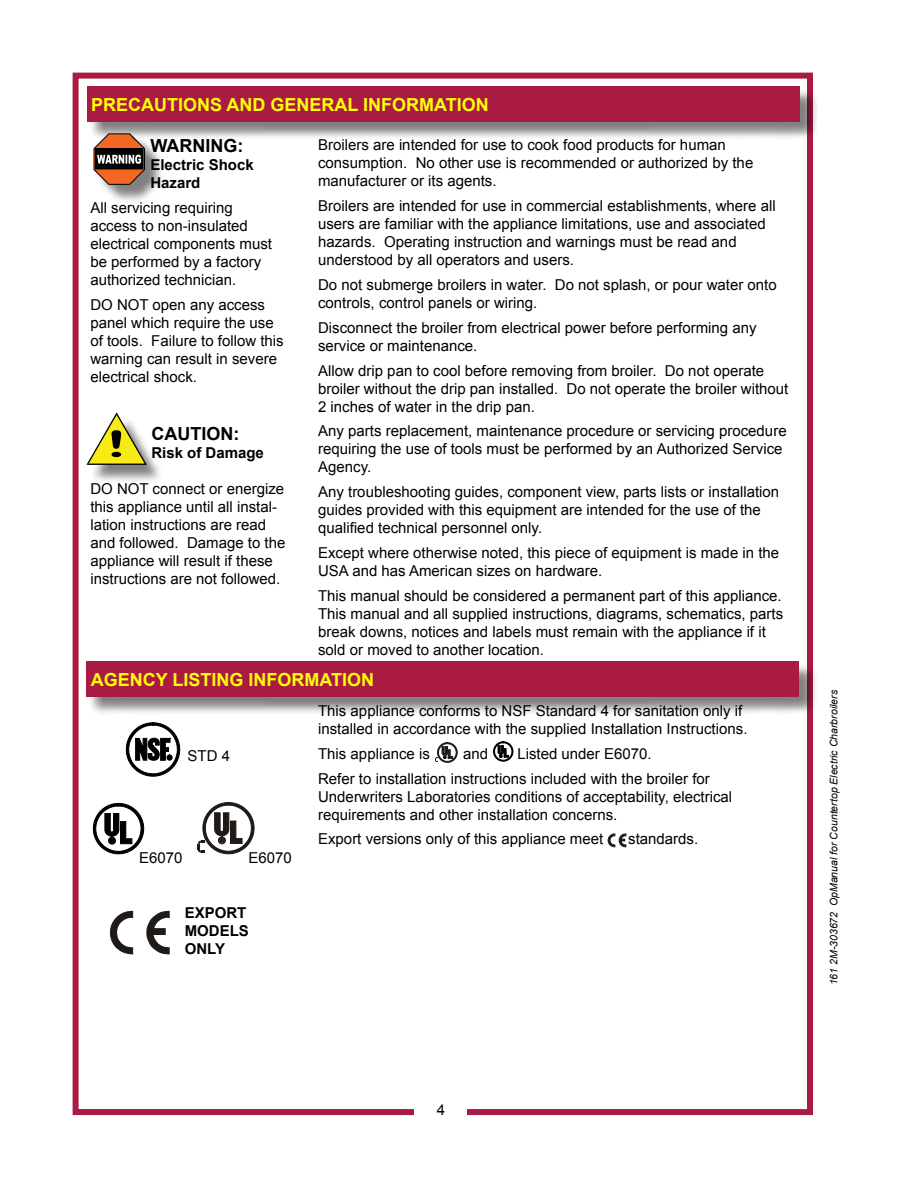
<style>
.page{position:relative;width:918px;height:1188px;background:#fff}
.page>*{position:absolute;margin:0;border:0;box-sizing:border-box;transform-origin:0 0}
.t1{font:700 18px "Arial";color:#ff0}
.t2{font:700 18px "Arial";color:#000}
.t3{font:15px/18px "Arial";color:#000}
.t4{font:700 15px/18px "Arial";color:#000}
.t5{font:italic 10.5px "Arial";color:#000}
</style>
<div class="page">
<div style="left:73px;top:73px;width:740px;height:1042px;border:6px solid #a91b43"></div>
<div style="left:414px;top:1100px;width:53px;height:21px;background:#fff"></div>
<div style="left:89px;top:88px;width:729px;height:53px;background:#000;opacity:.5"></div>
<div style="left:87px;top:86px;width:713px;height:36px;background:#a91b43"></div>
<div style="left:96px;top:136px;width:68px;height:67px;background:#000;opacity:.5"></div>
<svg style="left:93px;top:133px;width:52px;height:52px;background:#97644b"></svg>
<div style="left:90px;top:416px;width:75px;height:68px;background:#000;opacity:.5"></div>
<svg style="left:86px;top:412px;width:61px;height:53px"></svg>
<div style="left:88px;top:663px;width:730px;height:53px;background:#000;opacity:.5"></div>
<div style="left:86px;top:662px;width:713px;height:35px;background:#a91b43"></div>
<svg style="left:126px;top:723px;width:54px;height:53px"></svg>
<svg style="left:93px;top:803px;width:51px;height:51px"></svg>
<svg style="left:198px;top:802px;width:56px;height:52px"></svg>
<svg style="left:110px;top:911px;width:23px;height:43px"></svg>
<svg style="left:147px;top:911px;width:22px;height:43px"></svg>
<svg style="left:494px;top:742px;width:19px;height:19px"></svg>
<svg style="left:436px;top:743px;width:21px;height:19px"></svg>
<svg style="left:608px;top:834px;width:18px;height:13px"></svg>
<p class="t1" style="left:91px;top:92px;width:399px">PRECAUTIONS AND GENERAL INFORMATION</p>
<p class="t3" style="left:318px;top:136px;width:437px">Broilers are intended for use to cook food products for human consumption. No other use is recommended or authorized by the manufacturer or its agents.</p>
<p class="t3" style="left:318px;top:197px;width:459px">Broilers are intended for use in commercial establishments, where all users are familiar with the appliance limitations, use and associated hazards. Operating instruction and warnings must be read and understood by all operators and users.</p>
<p class="t3" style="left:318px;top:276px;width:460px">Do not submerge broilers in water. Do not splash, or pour water onto controls, control panels or wiring.</p>
<p class="t3" style="left:318px;top:319px;width:440px">Disconnect the broiler from electrical power before performing any service or maintenance.</p>
<p class="t3" style="left:318px;top:362px;width:472px">Allow drip pan to cool before removing from broiler. Do not operate broiler without the drip pan installed. Do not operate the broiler without<br>2 inches of water in the drip pan.</p>
<p class="t3" style="left:318px;top:422px;width:470px">Any parts replacement, maintenance procedure or servicing procedure requiring the use of tools must be performed by an Authorized Service<br>Agency.</p>
<p class="t3" style="left:318px;top:483px;width:463px">Any troubleshooting guides, component view, parts lists or installation guides provided with this equipment are intended for the use of the qualified technical personnel only.</p>
<p class="t3" style="left:318px;top:544px;width:463px">Except where otherwise noted, this piece of equipment is made in the<br>USA and has American sizes on hardware.</p>
<p class="t3" style="left:318px;top:587px;width:467px">This manual should be considered a permanent part of this appliance.<br>This manual and all supplied instructions, diagrams, schematics, parts break downs, notices and labels must remain with the appliance if it sold or moved to another location.</p>
<p class="t2" style="left:150px;top:134px;width:94px">WARNING:</p>
<p class="t4" style="left:150px;top:157px;width:105px">Electric Shock<br>Hazard</p>
<p class="t3" style="left:90px;top:199px;width:183px">All servicing requiring access to non-insulated electrical components must be performed by a factory authorized technician.</p>
<p class="t3" style="left:90px;top:296px;width:195px">DO NOT open any access panel which require the use of tools. Failure to follow this warning can result in severe electrical shock.</p>
<p class="t2" style="left:151px;top:421px;width:89px">CAUTION:</p>
<p class="t4" style="left:151px;top:444px;width:114px">Risk of Damage</p>
<p class="t3" style="left:90px;top:480px;width:197px">DO NOT connect or energize this appliance until all instal&shy;lation instructions are read and followed. Damage to the appliance will result if these instructions are not followed.</p>
<p class="t1" style="left:91px;top:667px;width:285px">AGENCY LISTING INFORMATION</p>
<p class="t3" style="left:188px;top:747px;width:44px">STD 4</p>
<p class="t3" style="left:139px;top:849px;width:45px">E6070</p>
<p class="t3" style="left:249px;top:849px;width:45px">E6070</p>
<p class="t4" style="left:185px;top:905px;width:66px">EXPORT<br>MODELS<br>ONLY</p>
<p class="t3" style="left:318px;top:702px;width:431px">This appliance conforms to NSF Standard 4 for sanitation only if installed in accordance with the supplied Installation Instructions.</p>
<p class="t3" style="left:318px;top:745px;width:113px">This appliance is</p>
<p class="t3" style="left:463px;top:745px;width:27px">and</p>
<p class="t3" style="left:318px;top:741px;width:393px;line-height:24.9px;text-indent:199px">Listed under E6070.<br>Refer to installation instructions included with the broiler for</p>
<p class="t3" style="left:318px;top:787px;width:416px">Underwriters Laboratories conditions of acceptability, electrical requirements and other installation concerns.</p>
<p class="t3" style="left:318px;top:830px;width:287px">Export versions only of this appliance meet</p>
<p class="t3" style="left:628px;top:830px;width:72px">standards.</p>
<p class="t5" style="left:827px;top:985px;width:297px;rotate:-90deg">161 2M-303672 OpManual for Countertop Electric Charbroilers</p>
<p class="t3" style="left:437px;top:1101px;width:10px">4</p>
</div>
